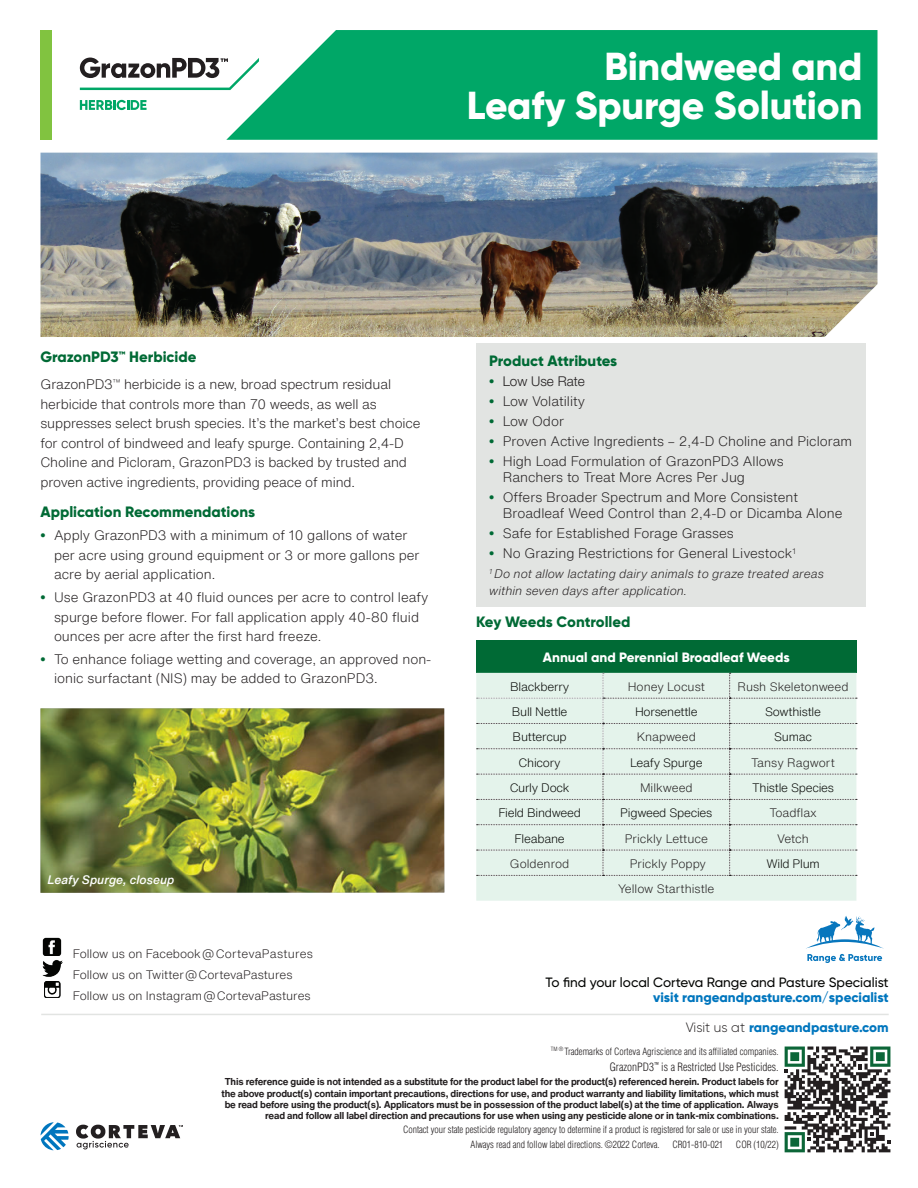
<style>
.page{position:relative;width:918px;height:1188px;background:#fff}
.page>*{position:absolute;margin:0;border:0;box-sizing:border-box;transform-origin:0 0}
.t1{font:800 39px/39px "Gilroy";letter-spacing:-.005em;color:#fff;text-align:right}
.t2{font:800 15px "Gilroy";color:#006a35}
.t3{font:300 13.5px/19.5px "Helvetica Now Text";color:#231f20}
.t4{font:800 13.5px "Gilroy";color:#0076be}
.t5{font:500 13.5px "Gilroy";color:#040503}
.t6{font:800 13.5px "Gilroy";color:#fff}
.t7{font:300 13.5px "Helvetica Neue LT Std";color:#231f20}
.t8{font:300 12px/21px "Helvetica Now Text";color:#231f20}
.t9{font:300 12px "Helvetica Now Text";letter-spacing:-.02em;color:#040503}
.t10{font:italic 300 12px/16.5px "Helvetica Now Text";color:#231f20}
.t11{font:italic 500 12px "Helvetica Now Text";color:#fff}
.t12{font:300 condensed 11.25px "Helvetica LT Std";color:#231f20}
.t13{font:700 9.75px/11.2px "Helvetica Now Text";letter-spacing:-.02em;color:#231f20;text-align:right}
.t14{font:300 condensed 9.75px/14.2px "Helvetica LT Std";letter-spacing:-.005em;color:#231f20}
.s1{font-family:"Gilroy";font-weight:800;color:#006a35}
.s2{font-weight:300;color:#231f20}
</style>
<div class="page">
<div style="left:40px;top:30px;width:12px;height:110px;background:#81c340"></div>
<svg style="left:226px;top:30px;width:652px;height:110px;background:#12ad72"></svg>
<svg style="left:80px;top:100px;width:67px;height:10px"></svg>
<svg style="left:80px;top:58px;width:179px;height:32px"></svg>
<img style="left:40px;top:153px;width:838px;height:184px">
<div style="left:476px;top:343px;width:390px;height:264px;background:#e2e4e2"></div>
<svg style="left:40px;top:1122px;width:29px;height:28px"></svg>
<svg style="left:76px;top:1125px;width:107px;height:24px"></svg>
<hr style="left:41px;top:1014px;width:848px;height:1px;background:#e2e4e2">
<svg style="left:806px;top:916px;width:78px;height:47px"></svg>
<div style="left:476px;top:640px;width:380px;height:33px;background:#006a35"></div>
<div style="left:476px;top:673px;width:380px;height:228px;background:#e4f3eb"></div>
<div style="left:477px;top:673px;width:380px;height:203px;background:#e4f3eb"></div>
<img style="left:40px;top:708px;width:404px;height:185px">
<img style="left:43px;top:938px;width:18px;height:18px">
<img style="left:44px;top:981px;width:16px;height:17px">
<img style="left:42px;top:960px;width:21px;height:17px">
<svg style="left:785px;top:1047px;width:105px;height:105px"></svg>
<h1 class="t1" style="left:467px;top:47px;width:397px">Bindweed and<br>Leafy Spurge Solution</h1>
<p class="t2" style="left:40px;top:347px;width:157px">GrazonPD3™ Herbicide</p>
<p class="t3" style="left:40px;top:374px;width:382px">GrazonPD3<sup>™</sup> herbicide is a new, broad spectrum residual herbicide that controls more than 70 weeds, as well as suppresses select brush species. It’s the market’s best choice for control of bindweed and leafy spurge. Containing 2,4-D Choline and Picloram, GrazonPD3 is backed by trusted and proven active ingredients, providing peace of mind.</p>
<p class="t2" style="left:40px;top:503px;width:216px">Application Recommendations</p>
<p class="t3" style="left:54px;top:525px;width:367px;text-indent:-14px"><span class="s1">•</span> Apply GrazonPD3 with a minimum of 10 gallons of water per acre using ground equipment or 3 or more gallons per acre by aerial application.</p>
<p class="t3" style="left:54px;top:587px;width:376px;text-indent:-14px"><span class="s1">•</span> Use GrazonPD3 at 40 fluid ounces per acre to control leafy spurge before flower. For fall application apply 40-80 fluid ounces per acre after the first hard freeze.</p>
<p class="t3" style="left:54px;top:649px;width:379px;text-indent:-14px"><span class="s1">•</span> To enhance foliage wetting and coverage, an approved non&shy;ionic surfactant (NIS) may be added to GrazonPD3.</p>
<p class="t11" style="left:48px;top:870px;width:128px">Leafy Spurge, closeup</p>
<p class="t8" style="left:73px;top:942px;width:242px">Follow us on Facebook @ CortevaPastures<br>Follow us on Twitter @ CortevaPastures<br>Follow us on Instagram @ CortevaPastures</p>
<p class="t2" style="left:489px;top:352px;width:130px">Product Attributes</p>
<p class="t7" style="left:489px;top:373px;width:97px"><span class="s1">•</span> Low Use Rate</p>
<p class="t3" style="left:489px;top:391px;width:97px"><span class="s1">•</span> Low Volatility</p>
<p class="t3" style="left:489px;top:411px;width:76px"><span class="s1">•</span> Low Odor</p>
<p class="t3" style="left:489px;top:431px;width:364px"><span class="s1">•</span> Proven Active Ingredients – 2,4-D Choline and Picloram</p>
<p class="t3" style="left:503px;top:452px;width:283px;line-height:16.5px;text-indent:-14px"><span class="s1">•</span> High Load Formulation of GrazonPD3 Allows<br>Ranchers to Treat More Acres Per Jug</p>
<p class="t3" style="left:503px;top:488px;width:341px;line-height:16.5px;text-indent:-14px"><span class="s1">•</span> Offers Broader Spectrum and More Consistent<br>Broadleaf Weed Control than 2,4-D or Dicamba Alone</p>
<p class="t3" style="left:489px;top:523px;width:246px"><span class="s1">•</span> Safe for Established Forage Grasses</p>
<p class="t3" style="left:489px;top:543px;width:308px"><span class="s1">•</span> No Grazing Restrictions for General Livestock<sup>1</sup></p>
<p class="t10" style="left:489px;top:565px;width:336px"><sup>1</sup> Do not allow lactating dairy animals to graze treated areas within seven days after application.</p>
<p class="t2" style="left:476px;top:612px;width:156px">Key Weeds Controlled</p>
<p class="t6" style="left:543px;top:649px;width:248px">Annual and Perennial Broadleaf Weeds</p>
<p class="t9" style="left:510px;top:677px;width:61px">Blackberry</p>
<p class="t8" style="left:628px;top:676px;width:79px">Honey Locust</p>
<p class="t8" style="left:738px;top:676px;width:113px">Rush Skeletonweed</p>
<p class="t9" style="left:512px;top:703px;width:57px">Bull Nettle</p>
<p class="t9" style="left:635px;top:703px;width:64px">Horsenettle</p>
<p class="t9" style="left:765px;top:703px;width:57px">Sowthistle</p>
<p class="t9" style="left:513px;top:728px;width:56px">Buttercup</p>
<p class="t8" style="left:637px;top:726px;width:61px">Knapweed</p>
<p class="t9" style="left:774px;top:728px;width:39px">Sumac</p>
<p class="t9" style="left:519px;top:753px;width:43px">Chicory</p>
<p class="t9" style="left:630px;top:753px;width:74px">Leafy Spurge</p>
<p class="t8" style="left:751px;top:752px;width:85px">Tansy Ragwort</p>
<p class="t9" style="left:510px;top:779px;width:61px">Curly Dock</p>
<p class="t8" style="left:640px;top:777px;width:54px">Milkweed</p>
<p class="t9" style="left:752px;top:779px;width:84px">Thistle Species</p>
<p class="t9" style="left:498px;top:804px;width:84px">Field Bindweed</p>
<p class="t9" style="left:620px;top:804px;width:94px">Pigweed Species</p>
<p class="t8" style="left:769px;top:802px;width:49px">Toadflax</p>
<p class="t9" style="left:515px;top:829px;width:52px">Fleabane</p>
<p class="t8" style="left:625px;top:827px;width:85px">Prickly Lettuce</p>
<p class="t8" style="left:777px;top:827px;width:33px">Vetch</p>
<p class="t8" style="left:510px;top:853px;width:61px">Goldenrod</p>
<p class="t8" style="left:630px;top:853px;width:78px">Prickly Poppy</p>
<p class="t9" style="left:766px;top:855px;width:55px">Wild Plum</p>
<p class="t8" style="left:618px;top:878px;width:98px">Yellow Starthistle</p>
<p class="t5" style="left:545px;top:974px;width:345px">To find your local Corteva Range and Pasture Specialist</p>
<p class="t4" style="left:653px;top:988px;width:237px">visit rangeandpasture.com/specialist</p>
<p class="t4" style="left:686px;top:1019px;width:205px"><span class="s2">Visit us at</span> rangeandpasture.com</p>
<p class="t14" style="left:551px;top:1044px;width:229px"><sup>TM</sup> <sup>®</sup> Trademarks of Corteva Agriscience and its affiliated companies.</p>
<p class="t12" style="left:610px;top:1060px;width:171px">GrazonPD3<sup>™</sup> is a Restricted Use Pesticides.</p>
<p class="t13" style="left:222px;top:1076px;width:559px">This reference guide is not intended as a substitute for the product label for the product(s) referenced herein. Product labels for the above product(s) contain important precautions, directions for use, and product warranty and liability limitations, which must be read before using the product(s). Applicators must be in possession of the product label(s) at the time of application. Always read and follow all label direction and precautions for use when using any pesticide alone or in tank-mix combinations.</p>
<p class="t14" style="left:471px;top:1123px;width:310px;text-indent:-67px">Contact your state pesticide regulatory agency to determine if a product is registered for sale or use in your state.<br>Always read and follow label directions. ©2022 Corteva.</p>
<p class="t14" style="left:672px;top:1137px;width:52px">CR01-810-021</p>
<p class="t14" style="left:736px;top:1137px;width:44px">COR (10/22)</p>
</div>
